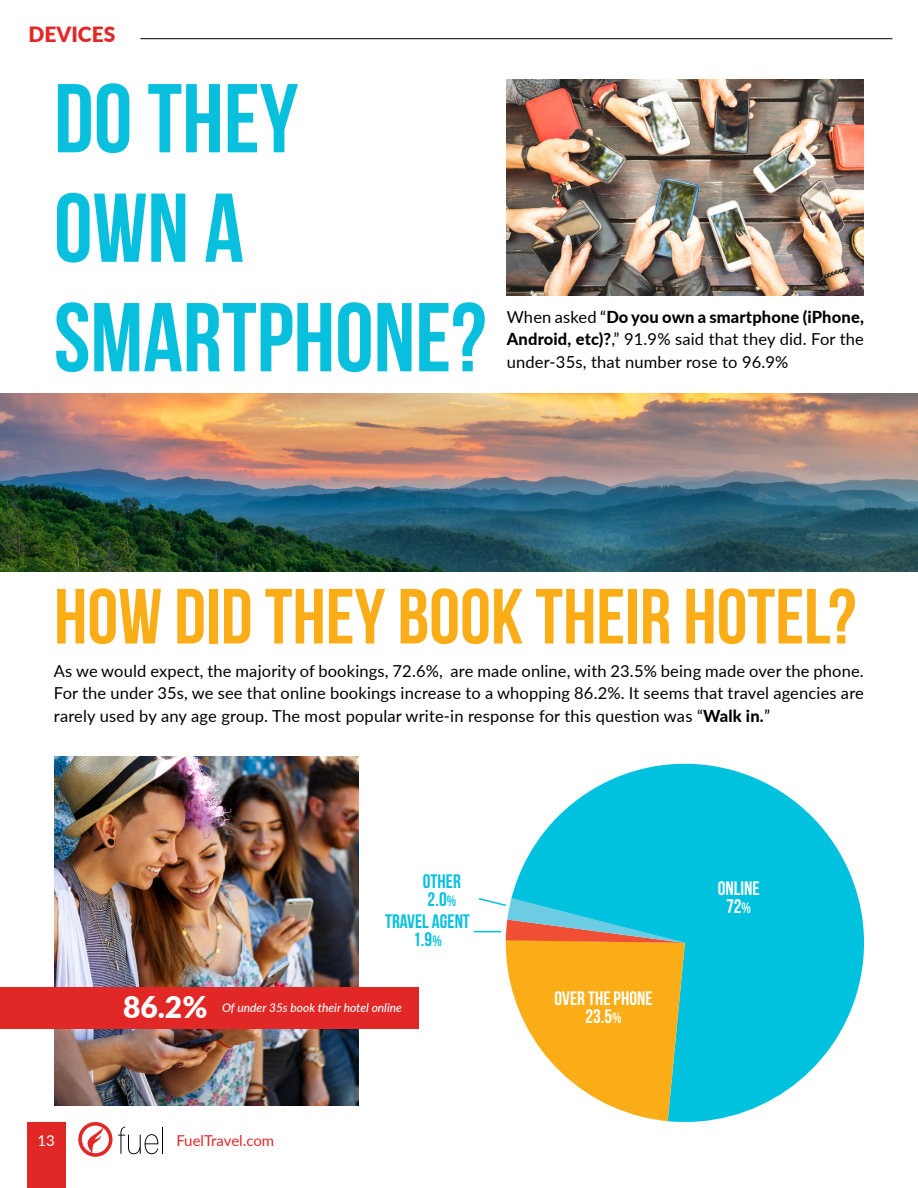
<style>
.page{position:relative;width:918px;height:1188px;background:#fff}
.page>*{position:absolute;margin:0;border:0;box-sizing:border-box;transform-origin:0 0}
.t1{font:700 97.5px/109.5px "Bebas Neue";color:#08c0de}
.t2{font:700 78px "Bebas Neue";color:#fbad18}
.t3{font:900 30px "Lato";color:#fff}
.t4{font:900 21px "Lato";color:#e12827}
.t5{font:700 19.5px/18px "Bebas Neue";color:#fff;text-align:center}
.t6{font:700 19.5px/18px "Bebas Neue";color:#08c0de;text-align:center}
.t7{font:16.5px/22.5px "Lato";letter-spacing:.01em;color:#000;text-align:justify}
.t8{font:15px "Lato";letter-spacing:-.01em;color:#e12827}
.t9{font:15px "Lato";color:#fff}
.t10{font:italic 500 12px "Lato";color:#fff}
.s1{font-weight:800}
.s2{font-size:15px}
</style>
<div class="page">
<div style="left:27px;top:1122px;width:38px;height:66px;background:#e12827"></div>
<svg style="left:78px;top:1122px;width:85px;height:35px"></svg>
<img style="left:54px;top:756px;width:304px;height:349px">
<hr style="left:140px;top:38px;width:752px;height:1px;background:#000">
<img style="left:507px;top:79px;width:357px;height:216px">
<img style="left:0;top:393px;width:918px;height:178px">
<svg style="left:512px;top:763px;width:352px;height:359px;fill:#00c2de"></svg>
<svg style="left:474px;top:897px;width:211px;height:224px"></svg>
<div style="left:117px;top:987px;width:290px;height:42px;background:#e12827"></div>
<div style="left:216px;top:987px;width:203px;height:42px;background:#e12827"></div>
<div style="left:0;top:987px;width:123px;height:42px;background:#e12827"></div>
<p class="t4" style="left:28px;top:19px;width:88px">DEVICES</p>
<h1 class="t1" style="left:54px;top:63px;width:434px">DO THEY<br>OWN A<br>SMARTPHONE?</h1>
<p class="t7" style="left:507px;top:305px;width:359px">When asked “<span class="s1">Do you own a smartphone (iPhone, Android, etc)?</span>,” 91.9% said that they did. For the under-35s, that number rose to 96.9%</p>
<h2 class="t2" style="left:54px;top:574px;width:804px">HOW DID THEY BOOK THEIR HOTEL?</h2>
<p class="t7" style="left:54px;top:659px;width:811px">As we would expect, the majority of bookings, 72.6%, are made online, with 23.5% being made over the phone.<br>For the under 35s, we see that online bookings increase to a whopping 86.2%. It seems that travel agencies are rarely used by any age group. The most popular write-in response for this question was “<span class="s1">Walk in.</span>”</p>
<p class="t6" style="left:423px;top:872px;width:40px;text-align:left">OTHER<br>2.0<span class="s2">%</span></p>
<p class="t6" style="left:385px;top:912px;width:86px">TRAVEL AGENT<br>1.9<span class="s2">%</span></p>
<h3 class="t3" style="left:123px;top:984px;width:86px">86.2%</h3>
<p class="t10" style="left:222px;top:999px;width:181px">Of under 35s book their hotel online</p>
<p class="t9" style="left:37px;top:1130px;width:19px">13</p>
<p class="t8" style="left:176px;top:1130px;width:99px">FuelTravel.com</p>
<p class="t5" style="left:555px;top:989px;width:100px">OVER THE PHONE<br>23.5<span class="s2">%</span></p>
<p class="t5" style="left:718px;top:879px;width:43px">ONLINE<br>72<span class="s2">%</span></p>
</div>
